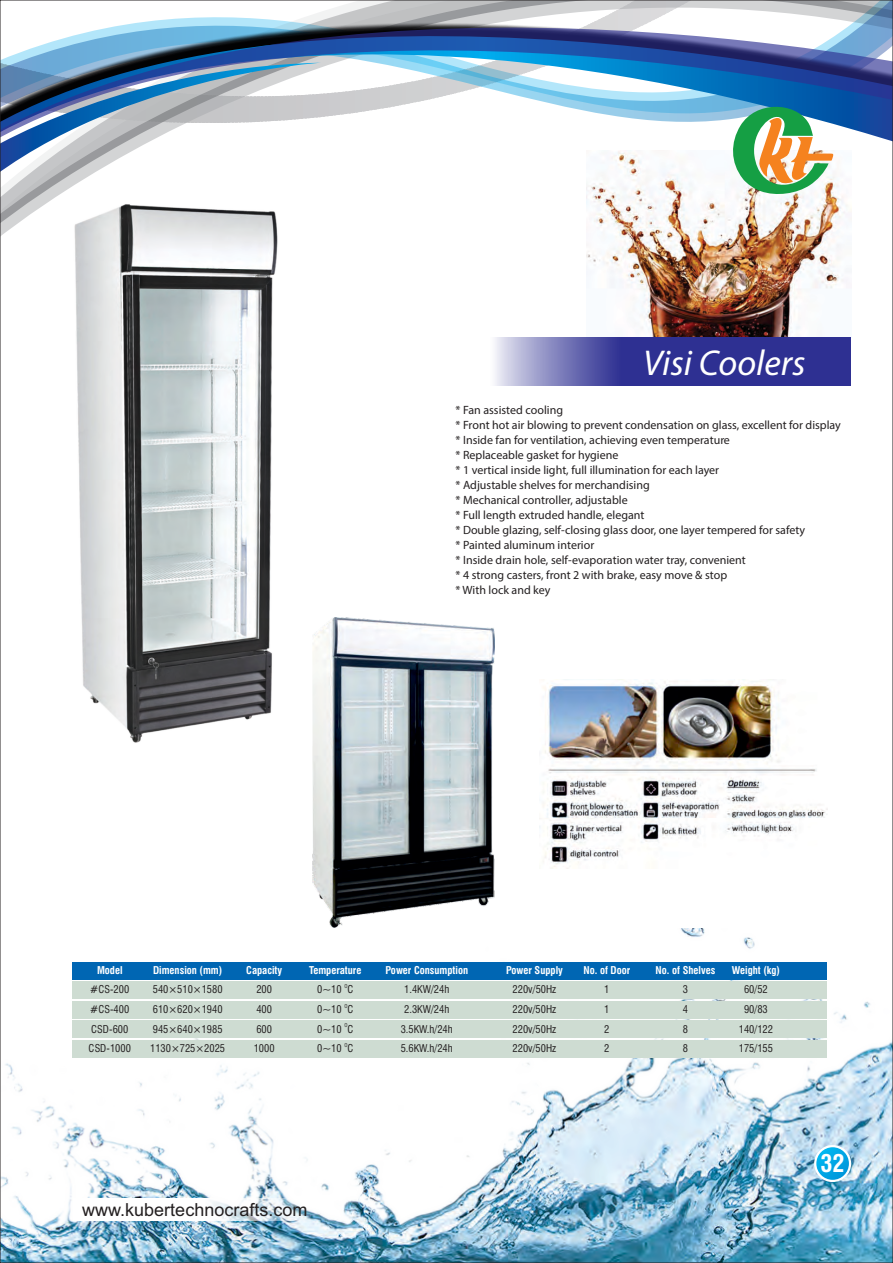
<style>
.page{position:relative;width:893px;height:1263px;background:#fff}
.page>*{position:absolute;margin:0;border:0;box-sizing:border-box;transform-origin:0 0}
.t1{font:italic 36px "Myriad Pro";color:#fff}
.t2{font:700 condensed 24px "Swiss 721 BT";color:#fff}
.t3{font:18px "Arial";color:#231f20}
.t4{font:12px/15px "Myriad Pro";color:#231f20}
.t5{font:condensed 10.5px "Swiss 721 BT";color:#231f20}
.t6{font:700 condensed 10.5px "Swiss 721 BT";color:#fff}
.t7{font:condensed 5.25px "Swiss 721 BT";color:#231f20}
</style>
<div class="page">
<img style="left:586px;top:256px;width:265px;height:82px">
<img style="left:586px;top:245px;width:253px;height:11px">
<img style="left:616px;top:236px;width:222px;height:9px">
<svg style="left:2px;top:160px;width:850px;height:76px"></svg>
<svg style="left:2px;top:160px;width:319px;height:38px"></svg>
<svg style="left:2px;top:2px;width:889px;height:158px"></svg>
<img style="left:2px;top:928px;width:889px;height:333px">
<img style="left:73px;top:203px;width:205px;height:540px">
<img style="left:312px;top:617px;width:183px;height:311px">
<img style="left:543px;top:681px;width:284px;height:188px">
<div style="left:73px;top:1001px;width:754px;height:17px;background:#cedcd2"></div>
<div style="left:73px;top:962px;width:754px;height:17px;background:#0066b3"></div>
<div style="left:73px;top:982px;width:754px;height:17px;background:#cedcd2"></div>
<div style="left:73px;top:1021px;width:754px;height:17px;background:#cedcd2"></div>
<div style="left:73px;top:1040px;width:754px;height:17px;background:#cedcd2"></div>
<svg style="left:730px;top:100px;width:103px;height:97px"></svg>
<svg style="left:814px;top:1145px;width:37px;height:37px"></svg>
<svg style="left:816px;top:1147px;width:33px;height:33px"></svg>
<svg style="left:495px;top:338px;width:355px;height:48px;background:#4d4ea2"></svg>
<svg style="left:73px;top:1198px;width:243px;height:22px"></svg>
<h1 class="t1" style="left:643px;top:348px;width:164px">Visi Coolers</h1>
<p class="t4" style="left:456px;top:403px;width:387px">* Fan assisted cooling<br>* Front hot air blowing to prevent condensation on glass, excellent for display * Inside fan for ventilation, achieving even temperature<br>* Replaceable gasket for hygiene<br>* 1 vertical inside light, full illumination for each layer<br>* Adjustable shelves for merchandising<br>* Mechanical controller, adjustable<br>* Full length extruded handle, elegant<br>* Double glazing, self-closing glass door, one layer tempered for safety<br>* Painted aluminum interior<br>* Inside drain hole, self-evaporation water tray, convenient<br>* 4 strong casters, front 2 with brake, easy move &amp; stop<br>* With lock and key</p>
<p class="t6" style="left:97px;top:966px;width:27px">Model</p>
<p class="t6" style="left:153px;top:966px;width:71px">Dimension (mm)</p>
<p class="t6" style="left:246px;top:966px;width:37px">Capacity</p>
<p class="t6" style="left:309px;top:966px;width:54px">Temperature</p>
<p class="t6" style="left:385px;top:966px;width:84px">Power Consumption</p>
<p class="t6" style="left:506px;top:966px;width:58px">Power Supply</p>
<p class="t6" style="left:583px;top:966px;width:48px">No. of Door</p>
<p class="t6" style="left:656px;top:966px;width:61px">No. of Shelves</p>
<p class="t6" style="left:732px;top:966px;width:50px">Weight (kg)</p>
<p class="t7" style="left:344px;top:984px;width:5px">O</p>
<p class="t5" style="left:90px;top:985px;width:40px">#CS-200</p>
<p class="t5" style="left:153px;top:985px;width:71px">540×510×1580</p>
<p class="t5" style="left:256px;top:985px;width:17px">200</p>
<p class="t5" style="left:317px;top:985px;width:38px">0~10 C</p>
<p class="t5" style="left:404px;top:985px;width:47px">1.4KW/24h</p>
<p class="t5" style="left:513px;top:985px;width:45px">220v/50Hz</p>
<p class="t5" style="left:604px;top:985px;width:7px">1</p>
<p class="t5" style="left:683px;top:985px;width:7px">3</p>
<p class="t5" style="left:744px;top:985px;width:25px">60/52</p>
<p class="t7" style="left:344px;top:1004px;width:5px">O</p>
<p class="t5" style="left:90px;top:1005px;width:40px">#CS-400</p>
<p class="t5" style="left:153px;top:1005px;width:71px">610×620×1940</p>
<p class="t5" style="left:256px;top:1005px;width:17px">400</p>
<p class="t5" style="left:317px;top:1005px;width:38px">0~10 C</p>
<p class="t5" style="left:404px;top:1005px;width:47px">2.3KW/24h</p>
<p class="t5" style="left:513px;top:1005px;width:45px">220v/50Hz</p>
<p class="t5" style="left:604px;top:1005px;width:7px">1</p>
<p class="t5" style="left:683px;top:1005px;width:7px">4</p>
<p class="t5" style="left:744px;top:1005px;width:25px">90/83</p>
<p class="t7" style="left:344px;top:1023px;width:5px">O</p>
<p class="t5" style="left:91px;top:1025px;width:39px">CSD-600</p>
<p class="t5" style="left:153px;top:1025px;width:71px">945×640×1985</p>
<p class="t5" style="left:256px;top:1025px;width:17px">600</p>
<p class="t5" style="left:317px;top:1025px;width:38px">0~10 C</p>
<p class="t5" style="left:401px;top:1025px;width:54px">3.5KW.h/24h</p>
<p class="t5" style="left:513px;top:1025px;width:45px">220v/50Hz</p>
<p class="t5" style="left:604px;top:1025px;width:7px">2</p>
<p class="t5" style="left:683px;top:1025px;width:7px">8</p>
<p class="t5" style="left:739px;top:1025px;width:36px">140/122</p>
<p class="t7" style="left:344px;top:1043px;width:5px">O</p>
<p class="t5" style="left:89px;top:1044px;width:44px">CSD-1000</p>
<p class="t5" style="left:150px;top:1044px;width:77px">1130×725×2025</p>
<p class="t5" style="left:254px;top:1044px;width:22px">1000</p>
<p class="t5" style="left:317px;top:1044px;width:38px">0~10 C</p>
<p class="t5" style="left:401px;top:1044px;width:54px">5.6KW.h/24h</p>
<p class="t5" style="left:513px;top:1044px;width:45px">220v/50Hz</p>
<p class="t5" style="left:604px;top:1044px;width:7px">2</p>
<p class="t5" style="left:683px;top:1044px;width:7px">8</p>
<p class="t5" style="left:739px;top:1044px;width:36px">175/155</p>
<h3 class="t3" style="left:82px;top:1202px;width:227px">www.kubertechnocrafts.com</h3>
<h2 class="t2" style="left:821px;top:1154px;width:25px">32</h2>
</div>
